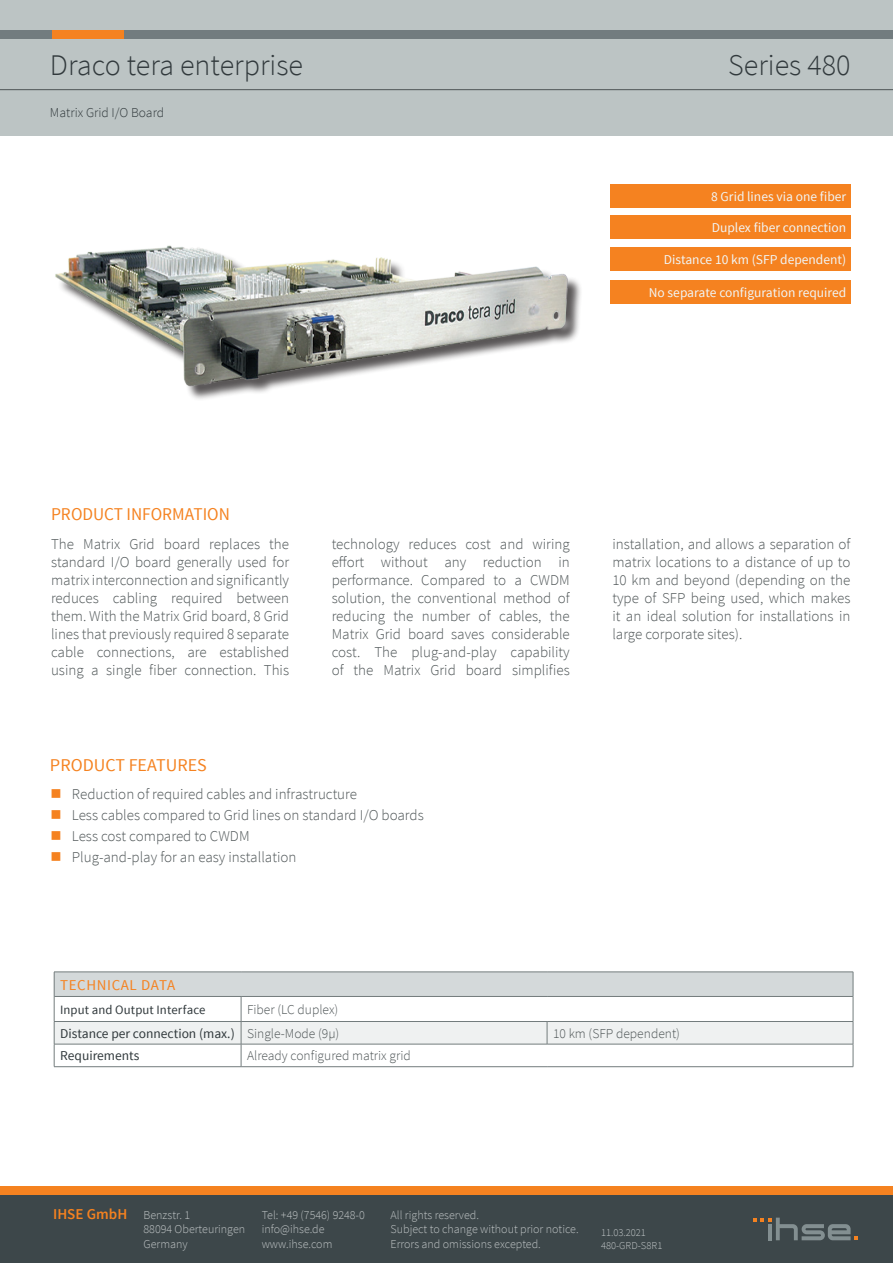
<style>
.page{position:relative;width:893px;height:1263px;background:#fff}
.page>*{position:absolute;margin:0;border:0;box-sizing:border-box;transform-origin:0 0}
.t1{font:300 30px "Source Sans Pro";color:#31393c}
.t2{font:18px "Source Sans Pro";color:#f58220;scale:.96 1}
.t3{font:18px "Source Sans Pro";color:#f58220}
.t4{font:300 15px/18px "Source Sans Pro";color:#4d5455;text-align:justify}
.t5{font:15px "Source Sans Pro";letter-spacing:.04em;color:#f58220}
.t6{font:300 13.5px/23.7px "Source Sans Pro";color:#4d5455;text-align:right}
.t7{font:13.5px "Source Sans Pro";color:#f1f5f5}
.t8{font:300 13.5px "Source Sans Pro";color:#31393c}
.t9{font:13.5px "Source Sans Pro";color:#31393c}
.t10{font:12.75px "Source Sans Pro";letter-spacing:.01em;color:#31393c}
.t11{font:300 12px/14.4px "Source Sans Pro";color:#c0c5c6}
.t12{font:300 10.5px/12.6px "Source Sans Pro";color:#c0c5c6}
.s1{font-weight:400;color:#31393c}
.s2{font-weight:600;font-size:15px;color:#f58220}
</style>
<div class="page">
<div style="left:0;top:0;width:893px;height:135px;background:#bcc4c4"></div>
<div style="left:119px;top:30px;width:774px;height:8px;background:#727c7f"></div>
<div style="left:51px;top:30px;width:72px;height:8px;background:#f58220"></div>
<div style="left:0;top:30px;width:51px;height:8px;background:#727c7f"></div>
<hr style="left:0;top:89px;width:893px;height:1px;background:#4d5455">
<div style="left:0;top:1195px;width:893px;height:68px;background:#3d474a"></div>
<div style="left:0;top:1186px;width:893px;height:9px;background:#f58220"></div>
<svg style="left:753px;top:1217px;width:105px;height:23px"></svg>
<div style="left:610px;top:184px;width:240px;height:23px;background:#f58220"></div>
<div style="left:610px;top:216px;width:240px;height:23px;background:#f58220"></div>
<div style="left:610px;top:247px;width:240px;height:24px;background:#f58220"></div>
<div style="left:610px;top:280px;width:240px;height:24px;background:#f58220"></div>
<img style="left:55px;top:245px;width:526px;height:154px">
<svg style="left:54px;top:972px;width:800px;height:94px"></svg>
<hr style="left:54px;top:1066px;width:187px;height:1px;background:#737c7d">
<hr style="left:241px;top:1066px;width:306px;height:1px;background:#737c7d">
<hr style="left:547px;top:1066px;width:306px;height:1px;background:#737c7d">
<h1 class="t1" style="left:50px;top:47px;width:255px">Draco tera enterprise</h1>
<p class="t8" style="left:50px;top:105px;width:116px">Matrix Grid I/O Board</p>
<p class="t2" style="left:51px;top:502px;width:188px">PRODUCT INFORMATION</p>
<h1 class="t1" style="left:728px;top:47px;width:124px">Series 480</h1>
<p class="t7" style="left:711px;top:188px;width:136px">8 Grid lines via one fiber</p>
<p class="t7" style="left:712px;top:220px;width:136px">Duplex fiber connection</p>
<p class="t7" style="left:664px;top:251px;width:184px">Distance 10 km (SFP dependent)</p>
<p class="t7" style="left:649px;top:284px;width:199px">No separate configuration required</p>
<p class="t4" style="left:51px;top:535px;width:240px">The Matrix Grid board replaces the standard I/O board generally used for matrix interconnection and significantly reduces cabling required between them. With the Matrix Grid board, 8 Grid lines that previously required 8 separate cable connections, are established using a single fiber connection. This</p>
<p class="t4" style="left:332px;top:535px;width:240px">technology reduces cost and wiring effort without any reduction in performance. Compared to a CWDM solution, the conventional method of reducing the number of cables, the Matrix Grid board saves considerable cost. The plug-and-play capability of the Matrix Grid board simplifies</p>
<p class="t4" style="left:612px;top:535px;width:240px">installation, and allows a separation of matrix locations to a distance of up to 10 km and beyond (depending on the type of SFP being used, which makes it an ideal solution for installations in large corporate sites).</p>
<p class="t3" style="left:50px;top:754px;width:158px">PRODUCT FEATURES</p>
<p class="t4" style="left:72px;top:783px;width:353px;line-height:21px;text-align:left">Reduction of required cables and infrastructure<br>Less cables compared to Grid lines on standard I/O boards Less cost compared to CWDM<br>Plug-and-play for an easy installation</p>
<p class="t5" style="left:60px;top:975px;width:117px">TECHNICAL DATA</p>
<p class="t10" style="left:60px;top:1002px;width:147px">Input and Output Interface</p>
<p class="t6" style="left:60px;top:998px;width:281px">Fiber (LC duplex)<br><span class="s1">Distance per connection (max.)</span> Single-Mode (9µ)</p>
<p class="t9" style="left:60px;top:1047px;width:81px">Requirements</p>
<p class="t6" style="left:247px;top:1044px;width:165px">Already configured matrix grid</p>
<p class="t6" style="left:553px;top:1021px;width:128px">10 km (SFP dependent)</p>
<p class="t11" style="left:144px;top:1208px;width:103px;text-indent:-90px"><span class="s2">IHSE GmbH</span> Benzstr. 1<br>88094 Oberteuringen<br>Germany</p>
<p class="t11" style="left:262px;top:1208px;width:105px">Tel: +49 (7546) 9248-0 info@ihse.de www.ihse.com</p>
<p class="t11" style="left:391px;top:1208px;width:190px">All rights reserved.<br>Subject to change without prior notice.<br>Errors and omissions excepted.</p>
<p class="t12" style="left:601px;top:1226px;width:63px">11.03.2021<br>480-GRD-S8R1</p>
</div>
